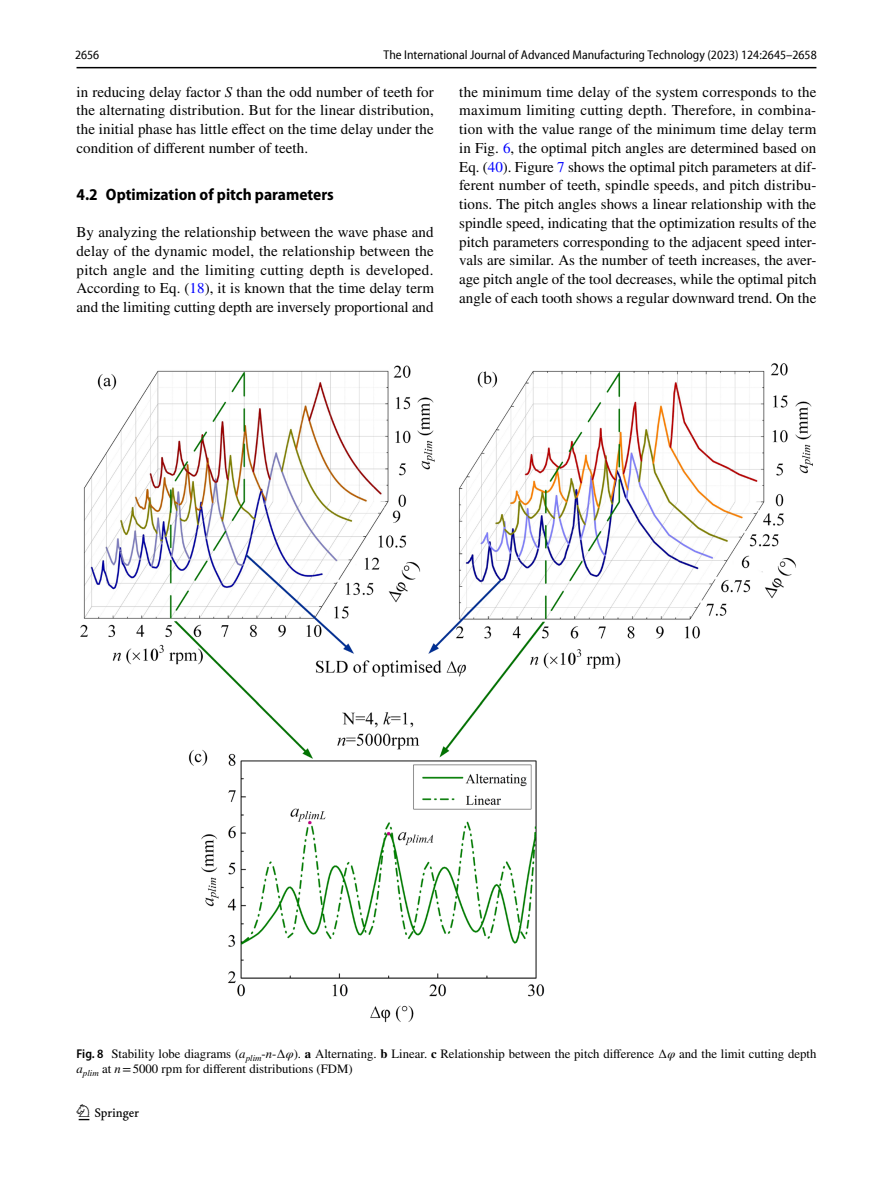
<style>
.page{position:relative;width:893px;height:1187px;background:#fff}
.page>*{position:absolute;margin:0;border:0;box-sizing:border-box;transform-origin:0 0}
.t1{font:22.5px "Springnew Regular 2";color:#000}
.t2{font:700 semi-condensed 16.5px "Myriad Pro";color:#000}
.t3{font:15px/18.8px "STIX";color:#000;text-align:justify}
.t4{font:12.75px/15px "STIX";color:#000}
.t5{font:semi-condensed 12.75px "Myriad Pro Unic";color:#000}
.s1{font-style:italic}
.s2{color:#00f}
.s3{font-family:"Myriad Pro";font-weight:600;font-stretch:semi-condensed}
.s4{font-weight:700}
</style>
<div class="page">
<hr style="left:77px;top:67px;width:739px;height:1px;background:#000">
<img style="left:81px;top:363px;width:731px;height:659px">
<p class="t5" style="left:75px;top:50px;width:26px">2656</p>
<p class="t5" style="left:384px;top:50px;width:435px">The International Journal of Advanced Manufacturing Technology (2023) 124:2645–2658</p>
<p class="t3" style="left:77px;top:83px;width:359px">in reducing delay factor <span class="s1">S</span> than the odd number of teeth for the alternating distribution. But for the linear distribution, the initial phase has little effect on the time delay under the condition of different number of teeth.</p>
<p class="t2" style="left:77px;top:185px;width:259px">4.2 Optimization of pitch parameters</p>
<p class="t3" style="left:77px;top:224px;width:359px">By analyzing the relationship between the wave phase and delay of the dynamic model, the relationship between the pitch angle and the limiting cutting depth is developed.<br>According to Eq. (<span class="s2">18</span>), it is known that the time delay term and the limiting cutting depth are inversely proportional and</p>
<p class="t3" style="left:459px;top:83px;width:359px">the minimum time delay of the system corresponds to the maximum limiting cutting depth. Therefore, in combina&shy;tion with the value range of the minimum time delay term in Fig. <span class="s2">6</span>, the optimal pitch angles are determined based on Eq. (<span class="s2">40</span>). Figure <span class="s2">7</span> shows the optimal pitch parameters at dif&shy;ferent number of teeth, spindle speeds, and pitch distribu&shy;tions. The pitch angles shows a linear relationship with the spindle speed, indicating that the optimization results of the pitch parameters corresponding to the adjacent speed inter&shy;vals are similar. As the number of teeth increases, the aver&shy;age pitch angle of the tool decreases, while the optimal pitch angle of each tooth shows a regular downward trend. On the</p>
<p class="t4" style="left:77px;top:1046px;width:741px"><span class="s3">Fig. 8</span> Stability lobe diagrams (<span class="s1">a</span><sub>plim</sub>-<span class="s1">n</span>-∆<span class="s1">φ</span>). <span class="s4">a</span> Alternating. <span class="s4">b</span> Linear. <span class="s4">c</span> Relationship between the pitch difference ∆<span class="s1">φ</span> and the limit cutting depth <span class="s1">a</span><sub>plim</sub> at <span class="s1">n</span>=5000 rpm for different distributions (FDM)</p>
<h1 class="t1" style="left:79px;top:1104px;width:62px">1 3</h1>
</div>
